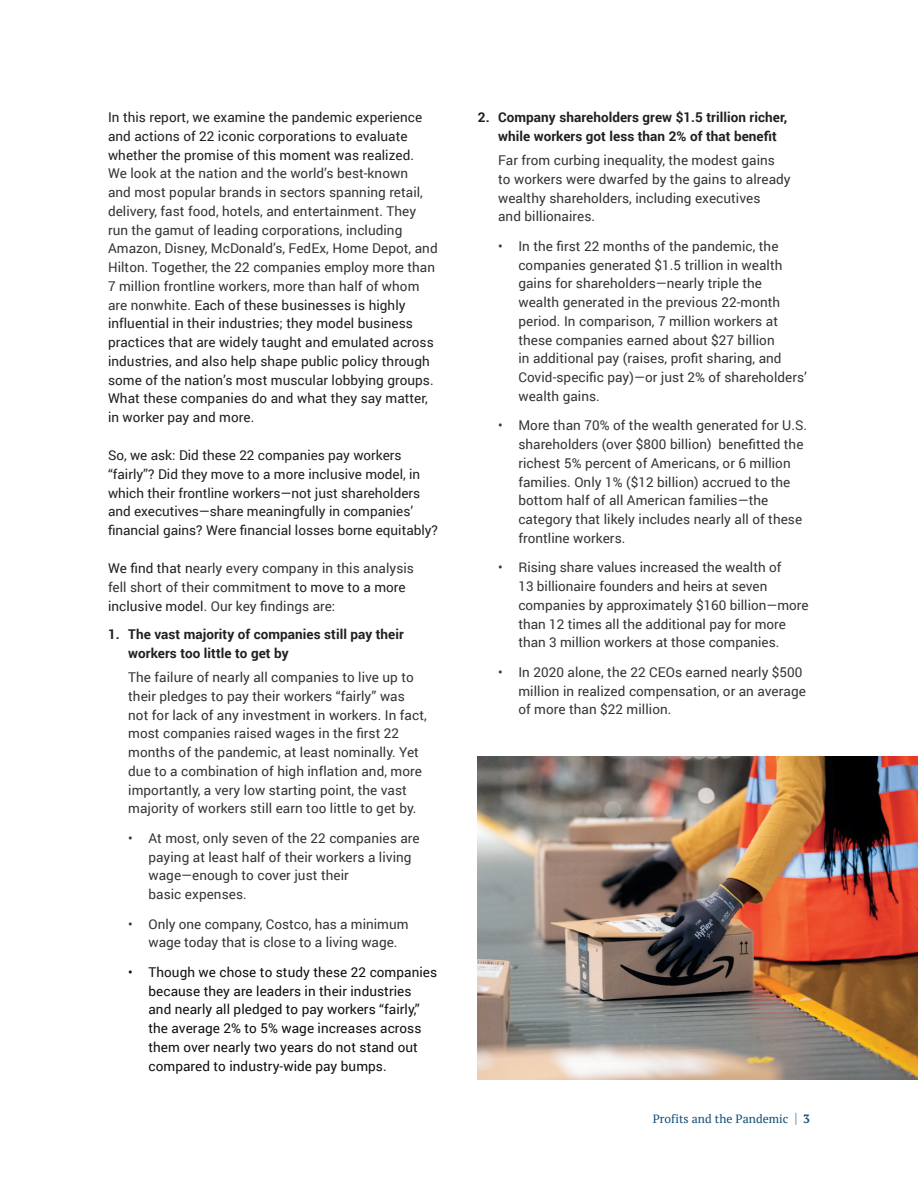
<style>
.page{position:relative;width:918px;height:1188px;background:#fff}
.page>*{position:absolute;margin:0;border:0;box-sizing:border-box;transform-origin:0 0}
.BODY{font:13.5px/18.8px "Roboto";letter-spacing:.005em;color:#363536}
.BODY_-_INDENT{font:13.5px/18.8px "Roboto";letter-spacing:.005em;color:#363536}
.BODY-2{font:13.5px/18.8px "Roboto";color:#231f20}
.t1{font:13.5px/18.8px "Roboto";letter-spacing:.005em;color:#101010}
.t2{font:700 13.5px/18.8px "Roboto";letter-spacing:.005em;color:#231f20}
.BODY_-_BEFORE_LIST{font:13.5px/18.8px "Roboto";letter-spacing:.005em;color:#363536}
.t3{font:12px "PT Serif";letter-spacing:.005em;color:#114d78}
.s1{color:#231f20}
.s2{color:#201f1e}
.s3{font-size:14.4px}
.s4{font-weight:700}
</style>
<div class="page">
<img style="left:478px;top:756px;width:440px;height:324px">
<p class="BODY" style="left:108px;top:107px;width:331px"><span class="s1">In this report, we examine the pandemic experience and actions of 22 iconic corporations to evaluate whether the promise of this moment was realized.<br></span>We look at the nation and the world’s best-known<br>and most popular brands in sectors spanning retail, delivery, fast food, hotels, and entertainment. They run the gamut of leading corporations, including Amazon, Disney, McDonald’s, FedEx, Home Depot, and Hilton. Together, the 22 companies employ more than 7 million frontline workers, more than half of whom are nonwhite. <span class="s1">Each of t</span><span class="s2">hese businesses is highly influential in their industries; they model business practices that are widely taught and emulated across industries, and also help shape public policy through some of the nation’s most muscular lobbying groups.<br>What these companies do and what they say matter, in worker pay and more.</span></p>
<p class="BODY-2" style="left:108px;top:446px;width:332px">So, we ask: Did these 22 companies pay workers “fairly”? Did they move to a more inclusive model, in which their frontline workers—not just shareholders and executives—share meaningfully in companies’ financial gains? Were financial losses borne equitably?</p>
<p class="BODY_-_BEFORE_LIST" style="left:108px;top:559px;width:308px"><span class="s1">We find that n</span>early every company in this analysis fell short of their commitmen<span class="s1">t to move to a more inclusive model</span>. Our key findings are:</p>
<p class="t2" style="left:128px;top:624px;width:277px;text-indent:-20px">1. The vast majority of companies still pay their workers too little to get by</p>
<p class="BODY_-_INDENT" style="left:128px;top:667px;width:300px">The failure of nearly all companies to live up to their pledges to pay their workers “fairly” was not for lack of any investment in workers. In fact, most companies raised wages in the first 22 months of the pandemic, at least nominally. Yet due to a combination of high inflation and, more importantly, a very low starting point, the vast majority of workers still earn too little to get by.</p>
<p class="BODY" style="left:148px;top:828px;width:273px;text-indent:-20px">• At most, only seven of the 22 companies are paying at least half of their workers a living wage—enough to cover just their<br>basic expenses.</p>
<p class="BODY" style="left:148px;top:914px;width:262px;text-indent:-20px">• Only one company, Costco, has a minimum wage today that is close to a living wage.</p>
<p class="t1" style="left:148px;top:962px;width:290px;text-indent:-20px">• Though we chose to study these 22 companies because they are leaders in their industries and nearly all pledged to pay workers “fairly,” the average 2% to 5% wage increases across them over nearly two years do not stand out compared to industry-wide pay bumps.</p>
<p class="t2" style="left:498px;top:107px;width:291px;text-indent:-20px">2. Company shareholders grew $1.5 trillion richer, while workers got less than 2% of that benefit</p>
<p class="BODY_-_INDENT" style="left:498px;top:150px;width:294px">Far from curbing inequality, the modest gains to workers were dwarfed by the gains to already wealthy shareholders, including executives<br>and billionaires.</p>
<p class="BODY" style="left:518px;top:236px;width:290px;text-indent:-20px">• In the first 22 months of the pandemic, the companies generated $1.5 trillion in wealth gains for shareholders—nearly triple the<br>wealth generated in the previous 22-month period. In comparison, 7 million workers at these companies earned about $27 billion<br>in additional pay (raises, profit sharing, and Covid-specific pay)—or just 2% of shareholders’ wealth gains.</p>
<p class="BODY" style="left:518px;top:416px;width:290px;text-indent:-20px">• More than 70% of the wealth generated for U.S. shareholders (over $800 billion) benefitted the richest 5% percent of Americans, or 6 million families. Only 1% ($12 billion) accrued to the bottom half of all American families—the category that likely includes nearly all of these frontline workers.</p>
<p class="BODY" style="left:518px;top:558px;width:292px;text-indent:-20px">• Rising share values increased the wealth of<br>13 billionaire founders and heirs at seven companies by approximately $160 billion—more than 12 times all the additional pay for more than 3 million workers at those companies.</p>
<p class="BODY" style="left:518px;top:662px;width:289px;text-indent:-20px">• In 2020 alone, the 22 CEOs earned nearly $500 million in realized compensation, or an average of more than $22 million.</p>
<p class="t3" style="left:653px;top:1111px;width:159px">Profits and the Pandemic <span class="s3">|</span> <span class="s4">3</span></p>
</div>
